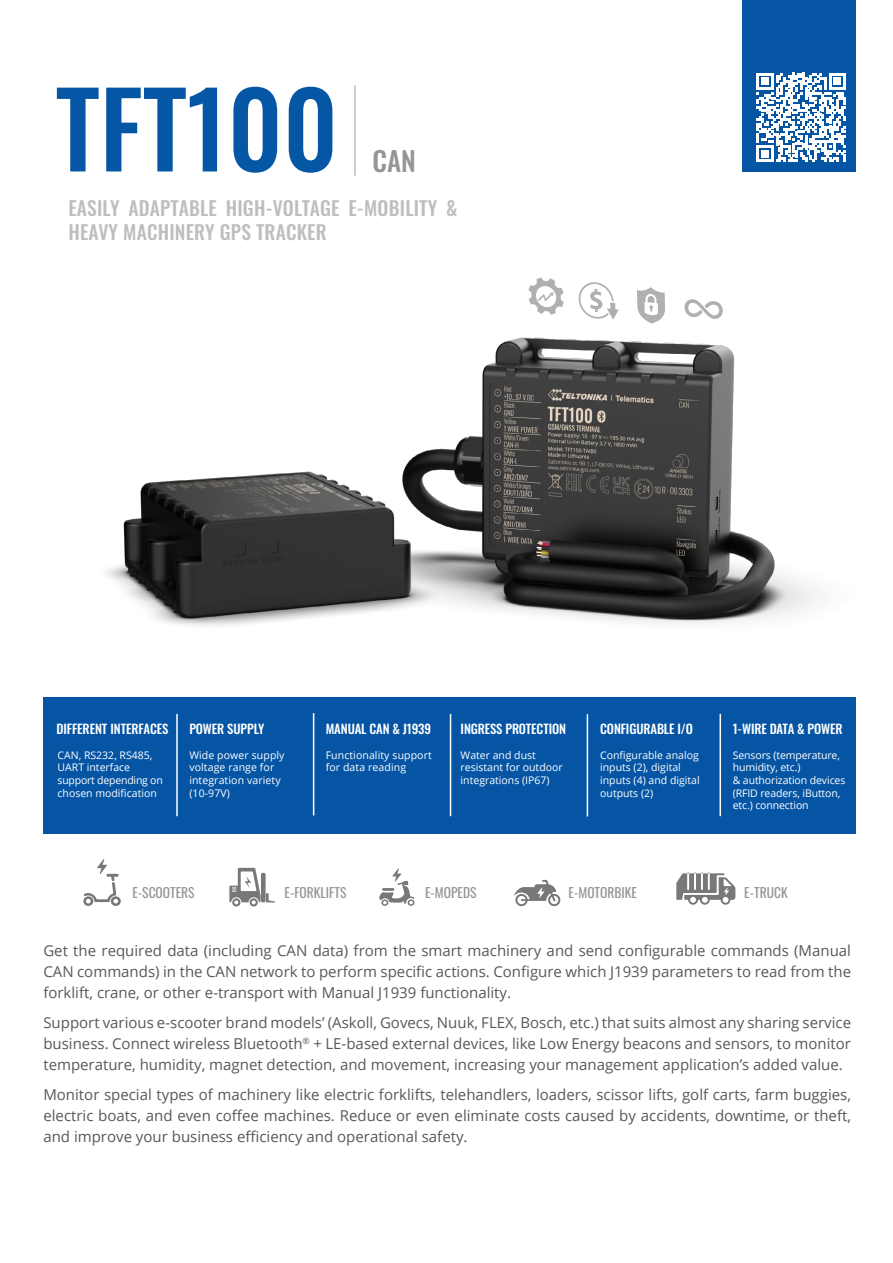
<style>
.page{position:relative;width:893px;height:1263px;background:#fff}
.page>*{position:absolute;margin:0;border:0;box-sizing:border-box;transform-origin:0 0}
.t1{font:500 103.5px "Oswald";color:#0556a5}
.t2{font:500 27px "Oswald";color:#939598}
.t3{font:500 19.5px/24px "Oswald";letter-spacing:.01em;color:#bcbec0}
.t4{font:15px/21px "Open Sans";color:#58585a;text-align:justify}
.t5{font:13.5px "Oswald";color:#939598}
.t6{font:500 12.75px "Oswald";letter-spacing:-.01em;color:#fff}
.t7{font:10.5px/12.6px "Open Sans";color:#fff}
</style>
<div class="page">
<img style="left:105px;top:323px;width:713px;height:303px">
<svg style="left:528px;top:278px;width:36px;height:37px"></svg>
<svg style="left:579px;top:282px;width:40px;height:37px"></svg>
<svg style="left:637px;top:287px;width:28px;height:36px"></svg>
<svg style="left:684px;top:299px;width:39px;height:20px"></svg>
<div style="left:743px;top:0;width:113px;height:172px;background:#0655a5"></div>
<svg style="left:757px;top:73px;width:89px;height:89px"></svg>
<svg style="left:83px;top:859px;width:38px;height:47px"></svg>
<svg style="left:229px;top:868px;width:46px;height:38px"></svg>
<svg style="left:379px;top:868px;width:36px;height:38px"></svg>
<svg style="left:514px;top:880px;width:46px;height:26px"></svg>
<svg style="left:676px;top:872px;width:59px;height:33px"></svg>
<hr style="left:354px;top:85px;width:2px;height:91px;background:#bcbec0">
<div style="left:43px;top:697px;width:813px;height:136px;background:#0655a5"></div>
<hr style="left:176px;top:714px;width:2px;height:102px;background:#fff">
<hr style="left:450px;top:714px;width:1px;height:102px;background:#fff">
<hr style="left:587px;top:714px;width:1px;height:102px;background:#fff">
<hr style="left:719px;top:714px;width:2px;height:102px;background:#fff">
<hr style="left:313px;top:713px;width:1px;height:102px;background:#fff">
<h1 class="t1" style="left:56px;top:75px;width:284px">TFT100</h1>
<h3 class="t3" style="left:68px;top:198px;width:391px">EASILY ADAPTABLE HIGH-VOLTAGE E-MOBILITY &amp;<br>HEAVY MACHINERY GPS TRACKER</h3>
<h2 class="t2" style="left:372px;top:147px;width:45px">CAN</h2>
<p class="t6" style="left:56px;top:722px;width:114px">DIFFERENT INTERFACES</p>
<p class="t7" style="left:58px;top:748px;width:107px">CAN, RS232, RS485,<br>UART interface support depending on chosen modification</p>
<p class="t6" style="left:189px;top:722px;width:77px">POWER SUPPLY</p>
<p class="t7" style="left:189px;top:748px;width:97px">Wide power supply voltage range for integration variety (10-97V)</p>
<p class="t6" style="left:326px;top:722px;width:107px">MANUAL CAN &amp; J1939</p>
<p class="t7" style="left:326px;top:748px;width:108px">Functionality support for data reading</p>
<p class="t6" style="left:461px;top:722px;width:107px">INGRESS PROTECTION</p>
<p class="t7" style="left:461px;top:748px;width:104px">Water and dust resistant for outdoor integrations (IP67)</p>
<p class="t6" style="left:600px;top:722px;width:94px">CONFIGURABLE I/O</p>
<p class="t7" style="left:600px;top:748px;width:101px">Configurable analog inputs (2), digital inputs (4) and digital outputs (2)</p>
<p class="t6" style="left:733px;top:722px;width:111px">1-WIRE DATA &amp; POWER</p>
<p class="t7" style="left:733px;top:748px;width:114px">Sensors (temperature, humidity, etc.)<br>&amp; authorization devices (RFID readers, iButton, etc.) connection</p>
<p class="t5" style="left:132px;top:880px;width:64px">E-SCOOTERS</p>
<p class="t5" style="left:284px;top:880px;width:64px">E-FORKLIFTS</p>
<p class="t5" style="left:425px;top:880px;width:53px">E-MOPEDS</p>
<p class="t5" style="left:569px;top:880px;width:70px">E-MOTORBIKE</p>
<p class="t5" style="left:744px;top:880px;width:45px">E-TRUCK</p>
<p class="t4" style="left:43px;top:940px;width:809px">Get the required data (including CAN data) from the smart machinery and send configurable commands (Manual CAN commands) in the CAN network to perform specific actions. Configure which J1939 parameters to read from the forklift, crane, or other e-transport with Manual J1939 functionality.</p>
<p class="t4" style="left:43px;top:1012px;width:809px">Support various e-scooter brand models’ (Askoll, Govecs, Nuuk, FLEX, Bosch, etc.) that suits almost any sharing service business. Connect wireless Bluetooth<sup>®</sup> + LE-based external devices, like Low Energy beacons and sensors, to monitor temperature, humidity, magnet detection, and movement, increasing your management application’s added value.</p>
<p class="t4" style="left:43px;top:1084px;width:809px">Monitor special types of machinery like electric forklifts, telehandlers, loaders, scissor lifts, golf carts, farm buggies, electric boats, and even coffee machines. Reduce or even eliminate costs caused by accidents, downtime, or theft, and improve your business efficiency and operational safety.</p>
</div>
